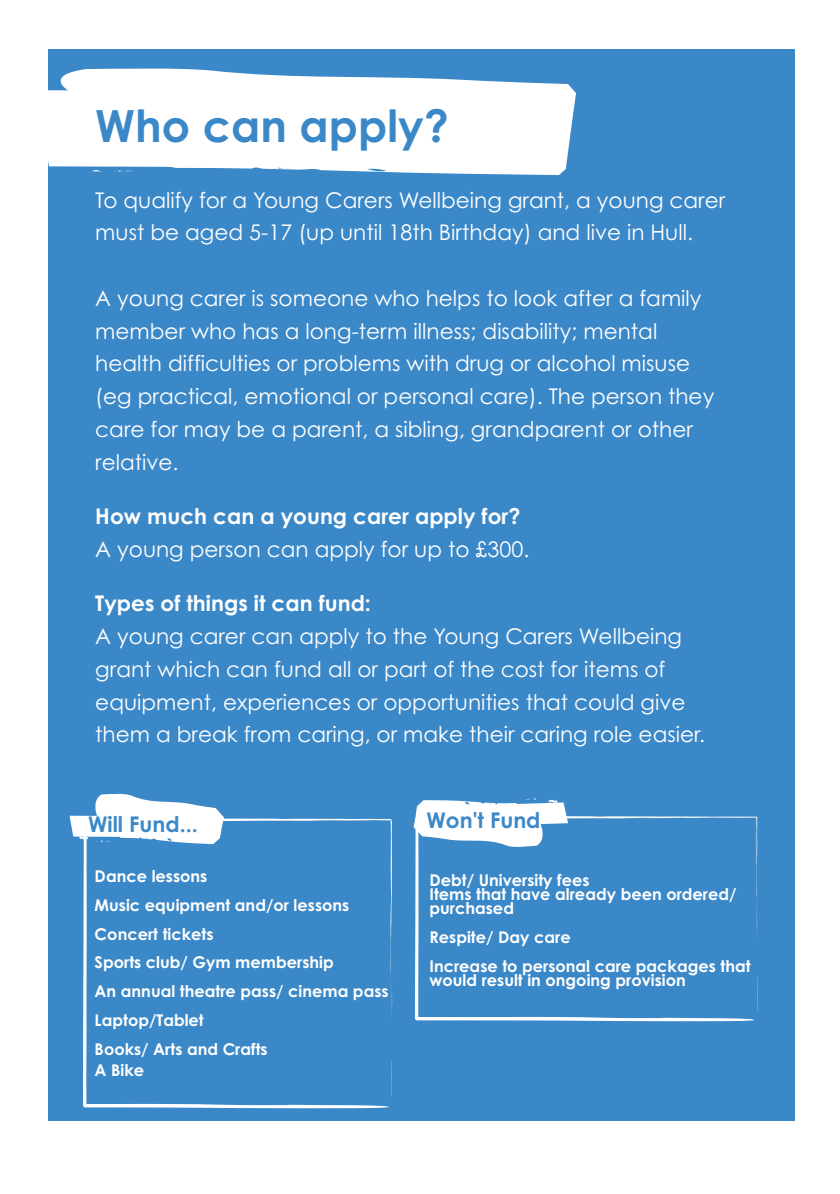
<style>
.page{position:relative;width:840px;height:1194px;background:#fff}
.page>*{position:absolute;margin:0;border:0;box-sizing:border-box;transform-origin:0 0}
.t1{font:700 44.4px "Century Gothic";color:#3b88c8}
.t2{font:21.6px/32.8px "Century Gothic";color:#fff}
.t3{font:700 21.6px "Century Gothic";color:#3b88c8}
.t4{font:700 16.2px/28.8px "Century Gothic";color:#fff}
.s1{font-weight:700}
</style>
<div class="page">
<div style="left:48px;top:49px;width:746px;height:1072px;background:#3b88c8"></div>
<svg style="left:413px;top:798px;width:154px;height:30px"></svg>
<svg style="left:414px;top:815px;width:344px;height:206px"></svg>
<svg style="left:672px;top:816px;width:19px;height:1px"></svg>
<svg style="left:69px;top:793px;width:155px;height:47px"></svg>
<svg style="left:83px;top:817px;width:310px;height:292px"></svg>
<svg style="left:365px;top:819px;width:21px;height:1px"></svg>
<svg style="left:48px;top:68px;width:528px;height:108px;fill:#fff"></svg>
<svg style="left:279px;top:168px;width:20px;height:1px"></svg>
<p class="t1" style="left:95px;top:110px;width:355px">Who can apply?</p>
<p class="t2" style="left:95px;top:185px;width:631px">To qualify for a Young Carers Wellbeing grant, a young carer must be aged 5-17 (up until 18th Birthday) and live in Hull.</p>
<p class="t2" style="left:95px;top:284px;width:620px">A young carer is someone who helps to look after a family member who has a long-term illness; disability; mental health difficulties or problems with drug or alcohol misuse (eg practical, emotional or personal care). The person they care for may be a parent, a sibling, grandparent or other relative.</p>
<p class="t2" style="left:95px;top:502px;width:436px"><span class="s1">How much can a young carer apply for?<br></span>A young person can apply for up to £300.</p>
<p class="t2" style="left:95px;top:589px;width:611px"><span class="s1">Types of things it can fund:<br></span>A young carer can apply to the Young Carers Wellbeing grant which can fund all or part of the cost for items of equipment, experiences or opportunities that could give them a break from caring, or make their caring role easier.</p>
<p class="t3" style="left:88px;top:816px;width:111px">Will Fund...</p>
<p class="t3" style="left:426px;top:812px;width:134px">Won't Fund...</p>
<p class="t4" style="left:95px;top:863px;width:295px">Dance lessons<br>Music equipment and/or lessons<br>Concert tickets<br>Sports club/ Gym membership<br>An annual theatre pass/ cinema pass<br>Laptop/Tablet<br>Books/ Arts and Crafts</p>
<p class="t4" style="left:95px;top:1058px;width:51px">A Bike</p>
<p class="t4" style="left:429px;top:874px;width:309px;line-height:14.4px">Debt/ University fees<br>Items that have already been ordered/ purchased</p>
<p class="t4" style="left:429px;top:924px;width:323px">Respite/ Day care<br>Increase to personal care packages that</p>
<p class="t4" style="left:429px;top:968px;width:258px">would result in ongoing provision</p>
</div>
